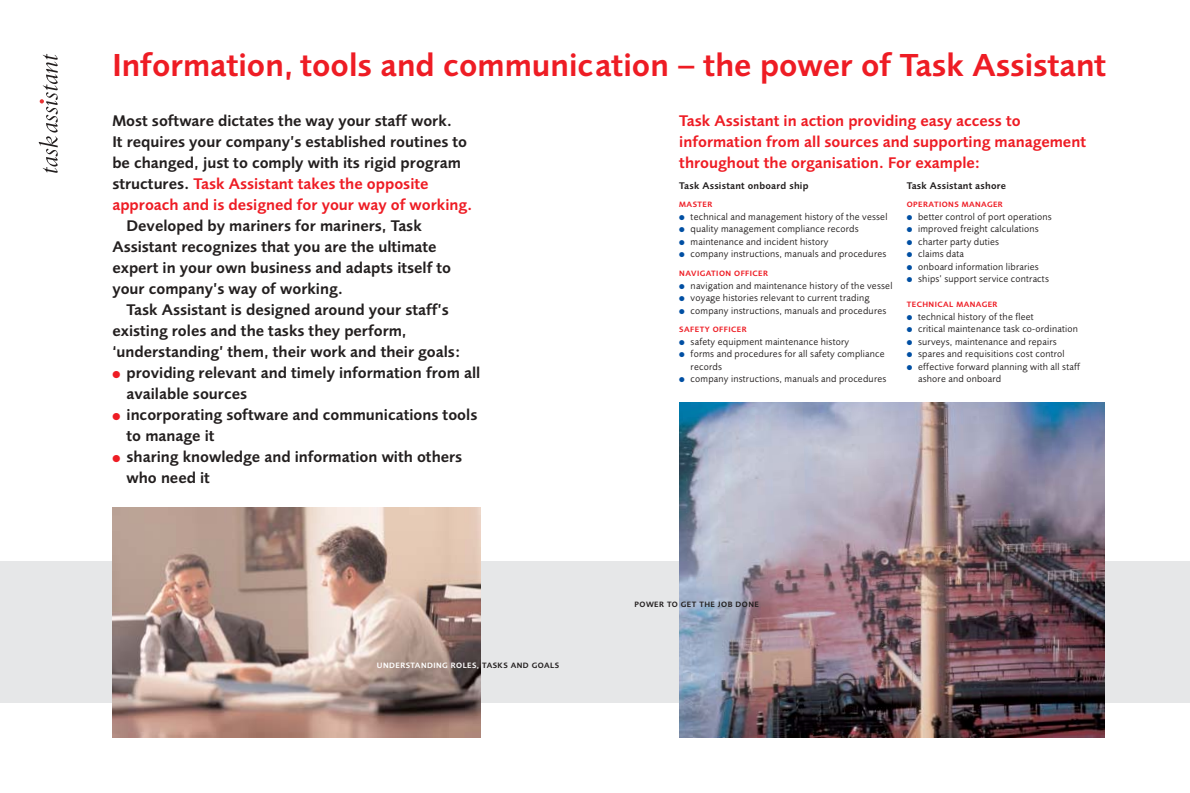
<style>
.page{position:relative;width:1190px;height:793px;background:#fff}
.page>*{position:absolute;margin:0;border:0;box-sizing:border-box;transform-origin:0 0}
.t1{font:600 33px "Foundry Sans";color:#ee1c24}
.t2{font:600 16px/21px "Foundry Sans";color:#231f1f}
.t3{font:600 16px/21px "Foundry Sans";color:#ee1c24}
.t4{font:10px/12.5px "Foundry Sans";letter-spacing:.02em;color:#231f1f}
.t5{font:600 10px "Foundry Sans";letter-spacing:.02em;color:#231f1f}
.t6{font:600 8px "Foundry Sans";letter-spacing:.055em;color:#ee1c24}
.t7{font:600 8px "Foundry Sans";letter-spacing:.055em;color:#fff}
.t8{font:600 8px "Foundry Sans";letter-spacing:.055em;color:#231f1f}
.s1{color:#004fa3}
.s2{color:#ee1c24}
.s3{color:#231f1f}
</style>
<div class="page">
<div style="left:0;top:561px;width:1190px;height:142px;background:#e6e7e8"></div>
<img style="left:679px;top:403px;width:426px;height:334px">
<img style="left:112px;top:507px;width:369px;height:230px">
<svg style="left:39px;top:54px;width:19px;height:119px"></svg>
<h1 class="t1" style="left:112px;top:52px;width:996px">Information, tools and communication – the power of Task Assistant</h1>
<h2 class="t3" style="left:679px;top:111px;width:408px">Task Assistant in action providing easy access to information from all sources and supporting management throughout the organisation. For example:</h2>
<p class="t5" style="left:679px;top:182px;width:131px">Task Assistant onboard ship</p>
<p class="t6" style="left:679px;top:202px;width:35px">MASTER</p>
<p class="t4" style="left:679px;top:211px;width:210px"><span class="s1">●</span> technical and management history of the vessel</p>
<p class="t4" style="left:679px;top:224px;width:181px"><span class="s1">●</span> quality management compliance records</p>
<p class="t4" style="left:679px;top:236px;width:151px"><span class="s1">●</span> maintenance and incident history</p>
<p class="t4" style="left:679px;top:249px;width:209px"><span class="s1">●</span> company instructions, manuals and procedures</p>
<p class="t6" style="left:679px;top:271px;width:90px">NAVIGATION OFFICER</p>
<p class="t4" style="left:679px;top:280px;width:215px"><span class="s1">●</span> navigation and maintenance history of the vessel</p>
<p class="t4" style="left:679px;top:293px;width:192px"><span class="s1">●</span> voyage histories relevant to current trading</p>
<p class="t4" style="left:679px;top:305px;width:209px"><span class="s1">●</span> company instructions, manuals and procedures</p>
<p class="t6" style="left:679px;top:327px;width:69px">SAFETY OFFICER</p>
<p class="t4" style="left:679px;top:336px;width:171px"><span class="s1">●</span> safety equipment maintenance history</p>
<p class="t4" style="left:691px;top:349px;width:196px;text-indent:-11px"><span class="s1">●</span> forms and procedures for all safety compliance records</p>
<p class="t4" style="left:679px;top:374px;width:209px"><span class="s1">●</span> company instructions, manuals and procedures</p>
<p class="t2" style="left:112px;top:111px;width:362px">Most software dictates the way your staff work.<br>It requires your company’s established routines to be changed, just to comply with its rigid program structures. <span class="s2">Task Assistant takes the opposite approach and is designed for your way of working.</span></p>
<h2 class="t2" style="left:112px;top:216px;width:340px;text-indent:14px">Developed by mariners for mariners, Task Assistant recognizes that you are the ultimate expert in your own business and adapts itself to your company’s way of working.</h2>
<h2 class="t2" style="left:112px;top:300px;width:349px;text-indent:14px">Task Assistant is designed around your staff’s existing roles and the tasks they perform, ‘understanding’ them, their work and their goals:</h2>
<h2 class="t2" style="left:127px;top:363px;width:355px;text-indent:-14px"><span class="s2">●</span> providing relevant and timely information from all available sources</h2>
<h2 class="t2" style="left:127px;top:405px;width:352px;text-indent:-14px"><span class="s2">●</span> incorporating software and communications tools to manage it</h2>
<h2 class="t2" style="left:127px;top:447px;width:337px;text-indent:-14px"><span class="s2">●</span> sharing knowledge and information with others who need it</h2>
<p class="t5" style="left:907px;top:182px;width:101px">Task Assistant ashore</p>
<p class="t6" style="left:907px;top:202px;width:98px">OPERATIONS MANAGER</p>
<p class="t4" style="left:907px;top:211px;width:147px"><span class="s1">●</span> better control of port operations</p>
<p class="t4" style="left:907px;top:224px;width:134px"><span class="s1">●</span> improved freight calculations</p>
<p class="t4" style="left:907px;top:236px;width:94px"><span class="s1">●</span> charter party duties</p>
<p class="t4" style="left:907px;top:249px;width:59px"><span class="s1">●</span> claims data</p>
<p class="t4" style="left:907px;top:261px;width:134px"><span class="s1">●</span> onboard information libraries</p>
<p class="t4" style="left:907px;top:274px;width:144px"><span class="s1">●</span> ships’ support service contracts</p>
<p class="t6" style="left:907px;top:302px;width:92px">TECHNICAL MANAGER</p>
<p class="t4" style="left:907px;top:311px;width:128px"><span class="s1">●</span> technical history of the fleet</p>
<p class="t4" style="left:907px;top:324px;width:173px"><span class="s1">●</span> critical maintenance task co-ordination</p>
<p class="t4" style="left:907px;top:336px;width:151px"><span class="s1">●</span> surveys, maintenance and repairs</p>
<p class="t4" style="left:907px;top:349px;width:159px"><span class="s1">●</span> spares and requisitions cost control</p>
<p class="t4" style="left:918px;top:361px;width:163px;text-indent:-11px"><span class="s1">●</span> effective forward planning with all staff ashore and onboard</p>
<p class="t7" style="left:377px;top:662px;width:184px">UNDERSTANDING ROLES, <span class="s3">TASKS AND GOALS</span></p>
<p class="t8" style="left:635px;top:601px;width:126px">POWER TO GET THE JOB DONE</p>
</div>
